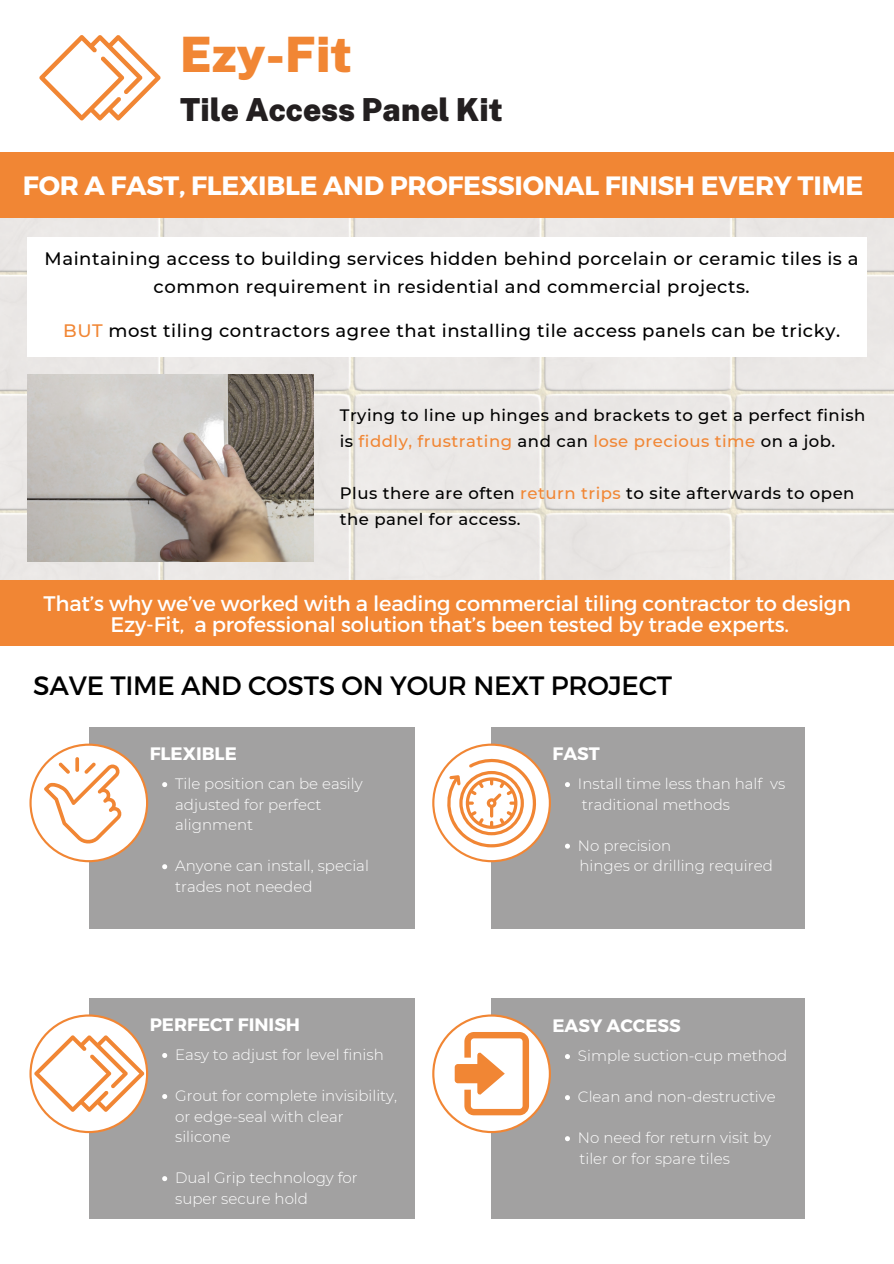
<style>
.page{position:relative;width:894px;height:1264px;background:#fff}
.page>*{position:absolute;margin:0;border:0;box-sizing:border-box;transform-origin:0 0}
.t1{font:900 48.75px "Public Sans";color:#f18634}
.t2{font:900 31.65px "Public Sans";color:#231f20}
.t3{font:700 26.55px "Montserrat";letter-spacing:-.01em;color:#fff}
.t4{font:26.55px "Montserrat";letter-spacing:-.01em;color:#000}
.t5{font:21px "Montserrat";letter-spacing:-.01em;color:#fff}
.t6{font:500 18px/28px "Montserrat";letter-spacing:.03em;color:#000;text-align:center}
.t7{font:700 18px "Montserrat";color:#fff}
.t8{font:500 16.5px/26px "Montserrat";letter-spacing:.03em;color:#000}
.t9{font:300 15px/20.5px "Montserrat";color:#fff}
.s1{color:#f18634}
</style>
<div class="page">
<img style="left:0;top:218px;width:893px;height:362px">
<div style="left:0;top:152px;width:893px;height:66px;background:#f18634"></div>
<svg style="left:39px;top:35px;width:122px;height:85px"></svg>
<img style="left:27px;top:374px;width:286px;height:187px">
<div style="left:0;top:580px;width:893px;height:66px;background:#f18634"></div>
<div style="left:89px;top:998px;width:325px;height:220px;background:#a2a1a1"></div>
<div style="left:89px;top:727px;width:325px;height:201px;background:#a2a1a1"></div>
<svg style="left:29px;top:743px;width:119px;height:119px"></svg>
<div style="left:491px;top:727px;width:313px;height:201px;background:#a2a1a1"></div>
<svg style="left:432px;top:743px;width:119px;height:119px"></svg>
<div style="left:27px;top:237px;width:839px;height:119px;background:#fff"></div>
<div style="left:491px;top:998px;width:313px;height:220px;background:#a2a1a1"></div>
<svg style="left:432px;top:1014px;width:119px;height:119px"></svg>
<svg style="left:29px;top:1014px;width:119px;height:119px"></svg>
<svg style="left:162px;top:1053px;width:5px;height:4px"></svg>
<svg style="left:162px;top:1094px;width:5px;height:4px"></svg>
<svg style="left:162px;top:1176px;width:5px;height:5px"></svg>
<svg style="left:565px;top:782px;width:5px;height:5px"></svg>
<svg style="left:565px;top:843px;width:5px;height:5px"></svg>
<svg style="left:565px;top:1054px;width:5px;height:5px"></svg>
<svg style="left:565px;top:1095px;width:5px;height:5px"></svg>
<svg style="left:565px;top:1136px;width:5px;height:5px"></svg>
<svg style="left:162px;top:782px;width:5px;height:5px"></svg>
<svg style="left:162px;top:864px;width:5px;height:5px"></svg>
<p class="t1" style="left:180px;top:26px;width:173px">Ezy-Fit</p>
<p class="t2" style="left:180px;top:91px;width:324px">Tile Access Panel Kit</p>
<p class="t3" style="left:23px;top:169px;width:841px">FOR A FAST, FLEXIBLE AND PROFESSIONAL FINISH EVERY TIME</p>
<p class="t6" style="left:45px;top:244px;width:815px">Maintaining access to building services hidden behind porcelain or ceramic tiles is a common requirement in residential and commercial projects.</p>
<p class="t6" style="left:63px;top:316px;width:778px"><span class="s1">BUT</span> most tiling contractors agree that installing tile access panels can be tricky.</p>
<p class="t8" style="left:340px;top:402px;width:527px">Trying to line up hinges and brackets to get a perfect finish is <span class="s1">fiddly, frustrating</span> and can <span class="s1">lose precious time</span> on a job.</p>
<p class="t8" style="left:340px;top:480px;width:516px">Plus there are often <span class="s1">return trips</span> to site afterwards to open the panel for access.</p>
<p class="t5" style="left:44px;top:589px;width:808px">That’s why we’ve worked with a leading commercial tiling contractor to design</p>
<p class="t5" style="left:111px;top:611px;width:679px">Ezy-Fit, a professional solution that’s been tested by trade experts.</p>
<p class="t4" style="left:33px;top:668px;width:640px">SAVE TIME AND COSTS ON YOUR NEXT PROJECT</p>
<p class="t7" style="left:150px;top:742px;width:89px">FLEXIBLE</p>
<p class="t9" style="left:175px;top:773px;width:189px">Tile position can be easily adjusted for perfect alignment</p>
<p class="t9" style="left:175px;top:855px;width:195px">Anyone can install, special trades not needed</p>
<p class="t7" style="left:150px;top:1012px;width:152px">PERFECT FINISH</p>
<p class="t9" style="left:175px;top:1044px;width:210px">Easy to adjust for level finish</p>
<p class="t9" style="left:175px;top:1085px;width:223px">Grout for complete invisibility, or edge-seal with clear silicone</p>
<p class="t9" style="left:175px;top:1167px;width:184px">Dual Grip technology for super secure hold</p>
<p class="t7" style="left:552px;top:742px;width:49px">FAST</p>
<p class="t9" style="left:578px;top:773px;width:209px">Install time less than half vs traditional methods</p>
<p class="t9" style="left:578px;top:835px;width:95px">No precision</p>
<p class="t9" style="left:579px;top:855px;width:195px">hinges or drilling required</p>
<p class="t7" style="left:552px;top:1013px;width:130px">EASY ACCESS</p>
<p class="t9" style="left:578px;top:1045px;width:211px">Simple suction-cup method</p>
<p class="t9" style="left:578px;top:1086px;width:199px">Clean and non-destructive</p>
<p class="t9" style="left:578px;top:1127px;width:194px">No need for return visit by</p>
<p class="t9" style="left:579px;top:1148px;width:152px">tiler or for spare tiles</p>
</div>
